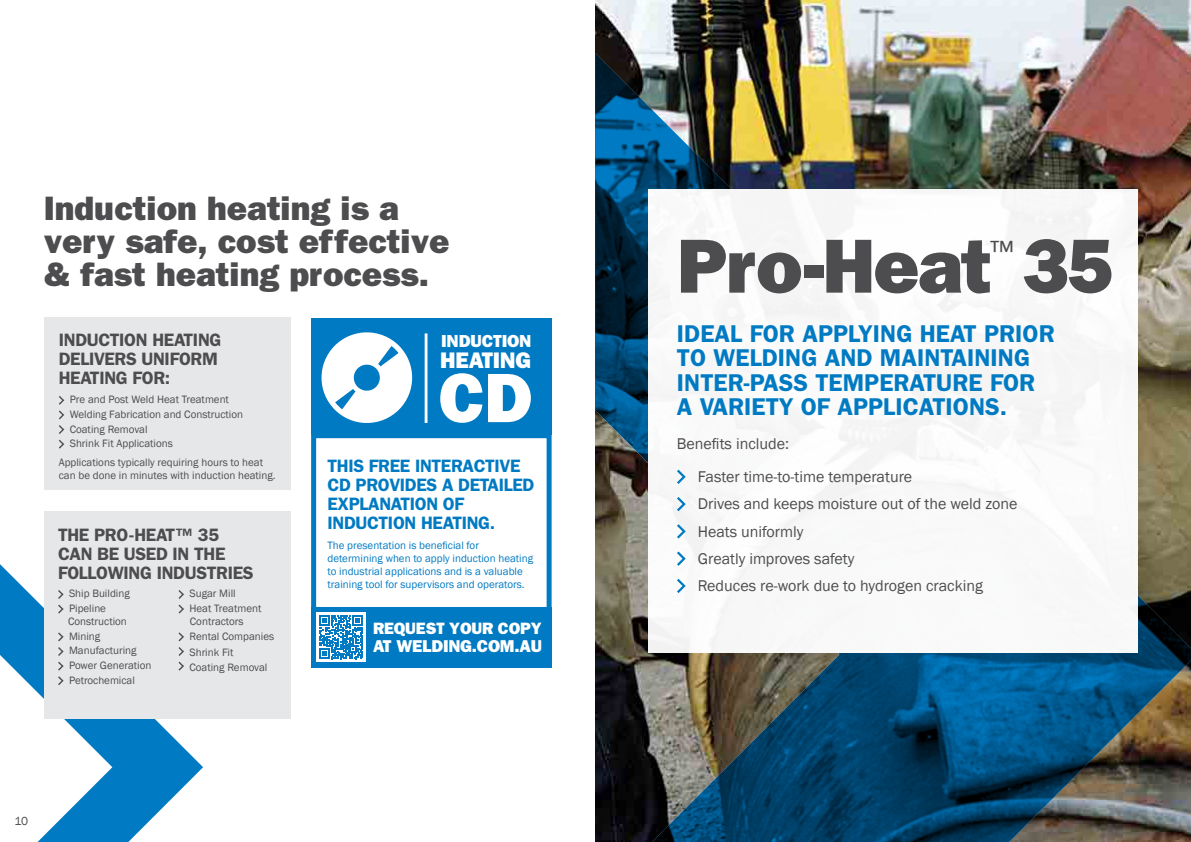
<style>
.page{position:relative;width:1191px;height:842px;background:#fff}
.page>*{position:absolute;margin:0;border:0;box-sizing:border-box;transform-origin:0 0}
.t1{font:800 77px "Franklin Gothic";letter-spacing:-.02em;color:#4d4d4f}
.t2{font:800 70.2px "Franklin Gothic";color:#fff}
.t3{font:800 34px/33px "Franklin Gothic";color:#4d4d4f}
.t4{font:30px "Franklin Gothic";color:#4d4d4f}
.t5{font:600 24.4px/24.4px "Franklin Gothic";color:#007ac2}
.t6{font:800 22.6px "Franklin Gothic";letter-spacing:-.01em;color:#fff}
.t7{font:600 18px/19px "Franklin Gothic";letter-spacing:-.02em;color:#4d4d4f}
.t8{font:600 18px/19px "Franklin Gothic";letter-spacing:-.02em;color:#007ac2}
.t9{font:800 17.5px "Franklin Gothic";letter-spacing:-.01em;color:#fff}
.t10{font:800 17.2px "Franklin Gothic";letter-spacing:-.01em;color:#fff}
.t11{font:800 16.5px "Franklin Gothic";letter-spacing:-.01em;color:#fff}
.t12{font:16px/27.3px "Franklin Gothic";color:#4d4d4f}
.t13{font:12px "Franklin Gothic";color:#4d4d4f}
.t14{font:11px/14.6px "Franklin Gothic";color:#4d4d4f}
.t15{font:11px/13px "Franklin Gothic";color:#007ac2}
</style>
<div class="page">
<svg style="left:0;top:564px;width:203px;height:278px"></svg>
<div style="left:44px;top:318px;width:246px;height:172px;background:#e6e7e8"></div>
<svg style="left:59px;top:396px;width:5px;height:23px"></svg>
<svg style="left:59px;top:425px;width:5px;height:9px"></svg>
<svg style="left:59px;top:440px;width:5px;height:9px"></svg>
<div style="left:44px;top:511px;width:246px;height:208px;background:#e6e7e8"></div>
<svg style="left:58px;top:590px;width:6px;height:9px"></svg>
<svg style="left:58px;top:605px;width:6px;height:8px"></svg>
<svg style="left:58px;top:632px;width:6px;height:9px"></svg>
<svg style="left:58px;top:647px;width:6px;height:9px"></svg>
<svg style="left:58px;top:662px;width:6px;height:23px"></svg>
<svg style="left:178px;top:590px;width:6px;height:9px"></svg>
<svg style="left:178px;top:605px;width:6px;height:8px"></svg>
<svg style="left:178px;top:632px;width:6px;height:9px"></svg>
<svg style="left:178px;top:647px;width:6px;height:9px"></svg>
<svg style="left:178px;top:662px;width:6px;height:9px"></svg>
<div style="left:311px;top:433px;width:240px;height:179px;border:5px solid #007ac2"></div>
<div style="left:311px;top:318px;width:240px;height:116px;background:#007ac2"></div>
<div style="left:311px;top:607px;width:240px;height:60px;background:#007ac2"></div>
<svg style="left:321px;top:332px;width:92px;height:91px"></svg>
<hr style="left:424px;top:333px;width:3px;height:90px;background:#fff">
<div style="left:316px;top:612px;width:50px;height:50px;background:#fff"></div>
<svg style="left:319px;top:615px;width:44px;height:44px"></svg>
<img style="left:595px;top:0;width:596px;height:842px">
<div style="left:648px;top:189px;width:490px;height:464px;background:#fff"></div>
<svg style="left:677px;top:470px;width:8px;height:14px"></svg>
<svg style="left:677px;top:497px;width:8px;height:14px"></svg>
<svg style="left:677px;top:524px;width:8px;height:14px"></svg>
<svg style="left:677px;top:551px;width:8px;height:15px"></svg>
<svg style="left:677px;top:579px;width:8px;height:14px"></svg>
<h3 class="t3" style="left:44px;top:191px;width:407px">Induction heating is a very safe, cost effective &amp; fast heating process.</h3>
<h3 class="t7" style="left:59px;top:330px;width:164px">INDUCTION HEATING<br>DELIVERS UNIFORM<br>HEATING FOR:</h3>
<p class="t14" style="left:70px;top:393px;width:175px">Pre and Post Weld Heat Treatment<br>Welding Fabrication and Construction<br>Coating Removal<br>Shrink Fit Applications</p>
<p class="t14" style="left:59px;top:456px;width:218px;line-height:13.2px">Applications typically requiring hours to heat can be done in minutes with induction heating.</p>
<h3 class="t7" style="left:58px;top:524px;width:197px">THE PRO-HEAT™ 35<br>CAN BE USED IN THE<br>FOLLOWING INDUSTRIES</h3>
<p class="t14" style="left:69px;top:587px;width:62px">Ship Building<br>Pipeline</p>
<p class="t14" style="left:68px;top:614px;width:85px">Construction<br>Mining<br>Manufacturing<br>Power Generation<br>Petrochemical</p>
<p class="t14" style="left:189px;top:587px;width:73px">Sugar Mill<br>Heat Treatment</p>
<p class="t14" style="left:189px;top:614px;width:86px">Contractors<br>Rental Companies</p>
<p class="t14" style="left:189px;top:645px;width:79px">Shrink Fit<br>Coating Removal</p>
<h3 class="t9" style="left:441px;top:331px;width:92px">INDUCTION</h3>
<h3 class="t6" style="left:440px;top:347px;width:92px">HEATING</h3>
<h2 class="t2" style="left:438px;top:357px;width:95px">CD</h2>
<h3 class="t8" style="left:327px;top:456px;width:208px">THIS FREE INTERACTIVE<br>CD PROVIDES A DETAILED<br>EXPLANATION OF<br>INDUCTION HEATING.</h3>
<p class="t15" style="left:327px;top:539px;width:207px">The presentation is beneficial for determining when to apply induction heating to industrial applications and is a valuable training tool for supervisors and operators.</p>
<h3 class="t11" style="left:373px;top:619px;width:170px">REQUEST YOUR COPY</h3>
<h3 class="t10" style="left:373px;top:636px;width:171px">AT WELDING.COM.AU</h3>
<p class="t13" style="left:14px;top:813px;width:15px">10</p>
<h1 class="t1" style="left:677px;top:221px;width:438px">Pro-Heat 35</h1>
<h3 class="t4" style="left:990px;top:232px;width:25px">™</h3>
<h3 class="t5" style="left:677px;top:321px;width:379px">IDEAL FOR APPLYING HEAT PRIOR<br>TO WELDING AND MAINTAINING<br>INTER-PASS TEMPERATURE FOR<br>A VARIETY OF APPLICATIONS.</h3>
<h3 class="t12" style="left:697px;top:427px;width:216px;line-height:33.4px;text-indent:-21px">Benefits include:<br>Faster time-to-time temperature</h3>
<h3 class="t12" style="left:697px;top:491px;width:321px">Drives and keeps moisture out of the weld zone<br>Heats uniformly<br>Greatly improves safety<br>Reduces re-work due to hydrogen cracking</h3>
</div>
